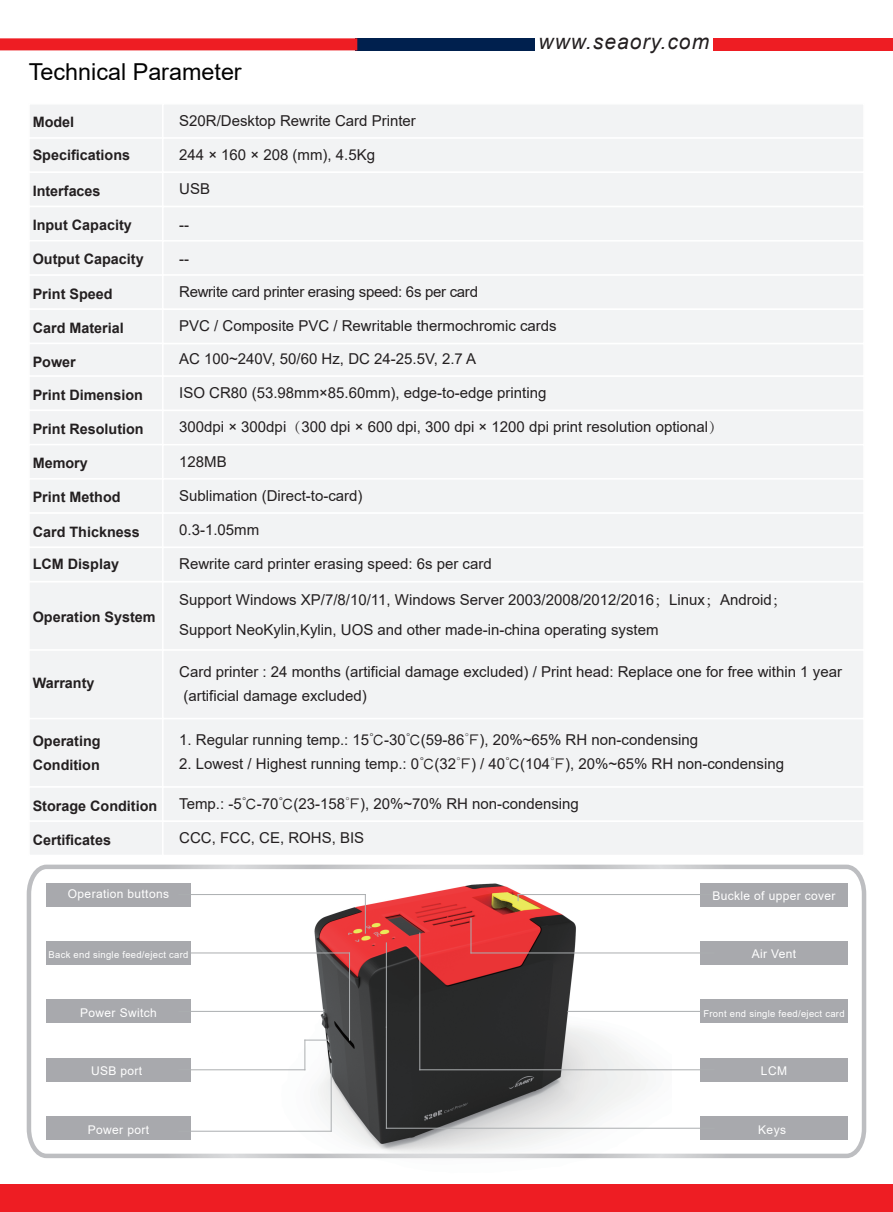
<style>
.page{position:relative;width:893px;height:1212px;background:#fff}
.page>*{position:absolute;margin:0;border:0;box-sizing:border-box;transform-origin:0 0}
.t1{font:23.4px "Arial";color:#030303}
.t2{font:italic 21px "Arial";letter-spacing:.05em;color:#231f20}
.t3{font:15px/24px "Arial";color:#231f20}
.t4{font:15px "Arial";letter-spacing:-.02em;color:#231f20}
.t5{font:700 14.4px/24px "Arial";color:#231f20}
.t6{font:12px "Arial";letter-spacing:.03em;color:#fff}
.t7{font:9.45px "Arial";letter-spacing:.03em;color:#fff}
.s1{font-family:"Adobe Song Std";font-weight:300}
.s2{font-family:"Sim Hei"}
</style>
<div class="page">
<svg style="left:26px;top:864px;width:841px;height:295px"></svg>
<div style="left:46px;top:941px;width:145px;height:23px;background:#a8a9ad"></div>
<div style="left:46px;top:1000px;width:145px;height:23px;background:#a8a9ad"></div>
<div style="left:46px;top:1058px;width:145px;height:23px;background:#a8a9ad"></div>
<div style="left:46px;top:883px;width:145px;height:23px;background:#a8a9ad"></div>
<div style="left:46px;top:1116px;width:145px;height:24px;background:#a8a9ad"></div>
<div style="left:700px;top:941px;width:148px;height:23px;background:#a8a9ad"></div>
<div style="left:700px;top:1000px;width:148px;height:23px;background:#a8a9ad"></div>
<div style="left:700px;top:1058px;width:148px;height:23px;background:#a8a9ad"></div>
<div style="left:700px;top:883px;width:148px;height:23px;background:#a8a9ad"></div>
<div style="left:700px;top:1116px;width:148px;height:24px;background:#a8a9ad"></div>
<hr style="left:518px;top:894px;width:196px;height:1px;background:#abaeb0">
<hr style="left:471px;top:952px;width:243px;height:1px;background:#abaeb0">
<hr style="left:471px;top:918px;width:1px;height:35px;background:#abaeb0">
<hr style="left:568px;top:1011px;width:146px;height:1px;background:#abaeb0">
<hr style="left:420px;top:1069px;width:294px;height:1px;background:#abaeb0">
<hr style="left:419px;top:933px;width:1px;height:137px;background:#abaeb0">
<hr style="left:386px;top:943px;width:1px;height:84px;background:#abaeb0">
<hr style="left:386px;top:1128px;width:328px;height:1px;background:#abaeb0">
<hr style="left:386px;top:1027px;width:1px;height:101px;background:#abaeb0">
<hr style="left:179px;top:894px;width:186px;height:1px;background:#abaeb0">
<hr style="left:365px;top:894px;width:1px;height:39px;background:#abaeb0">
<hr style="left:179px;top:952px;width:171px;height:1px;background:#abaeb0">
<hr style="left:349px;top:953px;width:1px;height:87px;background:#abaeb0">
<hr style="left:179px;top:1011px;width:145px;height:1px;background:#abaeb0">
<hr style="left:179px;top:1131px;width:152px;height:1px;background:#abaeb0">
<hr style="left:331px;top:1063px;width:1px;height:68px;background:#abaeb0">
<hr style="left:179px;top:1069px;width:126px;height:1px;background:#abaeb0">
<hr style="left:304px;top:1040px;width:1px;height:30px;background:#abaeb0">
<svg style="left:305px;top:1040px;width:23px;height:1px"></svg>
<div style="left:28px;top:649px;width:136px;height:70px;background:#f2f3f4;border:2px solid #fff"></div>
<div style="left:161px;top:651px;width:702px;height:66px;background:#f2f3f4"></div>
<div style="left:28px;top:717px;width:835px;height:137px;background:#f2f3f4"></div>
<div style="left:28px;top:105px;width:835px;height:546px;background:#f2f3f4"></div>
<div style="left:714px;top:38px;width:179px;height:12px;background:#ee1d23"></div>
<div style="left:356px;top:38px;width:179px;height:12px;background:#00204e"></div>
<svg style="left:0;top:38px;width:357px;height:12px;background:#ee2329"></svg>
<div style="left:0;top:1185px;width:893px;height:27px;background:#ee1d23"></div>
<h1 class="t1" style="left:29px;top:55px;width:214px">Technical Parameter</h1>
<p class="t5" style="left:33px;top:110px;width:43px">Model</p>
<p class="t5" style="left:33px;top:143px;width:99px">Specifications</p>
<p class="t3" style="left:179px;top:108px;width:238px">S20R/Desktop Rewrite Card Printer</p>
<p class="t3" style="left:179px;top:143px;width:197px">244 × 160 × 208 (mm), 4.5Kg</p>
<p class="t5" style="left:33px;top:179px;width:69px">Interfaces</p>
<p class="t5" style="left:33px;top:213px;width:101px">Input Capacity</p>
<p class="t5" style="left:33px;top:247px;width:113px">Output Capacity</p>
<p class="t3" style="left:179px;top:177px;width:32px">USB</p>
<p class="t3" style="left:179px;top:213px;width:11px">--</p>
<p class="t3" style="left:179px;top:247px;width:11px">--</p>
<h2 class="t2" style="left:538px;top:28px;width:172px">www.seaory.com</h2>
<p class="t5" style="left:33px;top:282px;width:81px">Print Speed</p>
<p class="t5" style="left:33px;top:316px;width:93px">Card Material</p>
<p class="t5" style="left:33px;top:350px;width:45px">Power</p>
<p class="t5" style="left:33px;top:383px;width:112px">Print Dimension</p>
<p class="t5" style="left:33px;top:417px;width:113px">Print Resolution</p>
<p class="t5" style="left:33px;top:451px;width:57px">Memory</p>
<p class="t5" style="left:33px;top:485px;width:89px">Print Method</p>
<p class="t5" style="left:33px;top:520px;width:109px">Card Thickness</p>
<p class="t5" style="left:33px;top:552px;width:88px">LCM Display</p>
<p class="t5" style="left:33px;top:605px;width:125px">Operation System</p>
<p class="t5" style="left:33px;top:671px;width:63px">Warranty</p>
<p class="t5" style="left:33px;top:729px;width:69px">Operating<br>Condition</p>
<p class="t5" style="left:33px;top:793px;width:126px">Storage Condition</p>
<p class="t5" style="left:33px;top:828px;width:80px">Certificates</p>
<p class="t4" style="left:179px;top:282px;width:300px">Rewrite card printer erasing speed: 6s per card</p>
<p class="t3" style="left:179px;top:314px;width:379px">PVC / Composite PVC / Rewritable thermochromic cards</p>
<p class="t3" style="left:179px;top:347px;width:299px">AC 100~240V, 50/60 Hz, DC 24-25.5V, 2.7 A</p>
<p class="t3" style="left:179px;top:381px;width:369px">ISO CR80 (53.98mm×85.60mm), edge-to-edge printing</p>
<p class="t3" style="left:179px;top:415px;width:546px">300dpi × 300dpi<span class="s1">（</span>300 dpi × 600 dpi, 300 dpi × 1200 dpi print resolution optional<span class="s1">）</span></p>
<p class="t3" style="left:179px;top:449px;width:49px">128MB</p>
<p class="t3" style="left:179px;top:483px;width:185px">Sublimation (Direct-to-card)</p>
<p class="t3" style="left:179px;top:518px;width:82px">0.3-1.05mm</p>
<p class="t3" style="left:179px;top:551px;width:314px">Rewrite card printer erasing speed: 6s per card</p>
<p class="t3" style="left:179px;top:584px;width:609px;line-height:30.9px">Support Windows XP/7/8/10/11, Windows Server 2003/2008/2012/2016<span class="s1">；</span>Linux<span class="s1">；</span>Android<span class="s1">；<br></span>Support NeoKylin,Kylin, UOS and other made-in-china operating system</p>
<p class="t3" style="left:179px;top:660px;width:664px">Card printer : 24 months (artificial damage excluded) / Print head: Replace one for free within 1 year (artificial damage excluded)</p>
<p class="t3" style="left:179px;top:727px;width:520px">1. Regular running temp.: 15<span class="s2">℃</span>-30<span class="s2">℃</span>(59-86<span class="s2">℉</span>), 20%~65% RH non-condensing</p>
<p class="t3" style="left:179px;top:751px;width:606px">2. Lowest / Highest running temp.: 0<span class="s2">℃</span>(32<span class="s2">℉</span>) / 40<span class="s2">℃</span>(104<span class="s2">℉</span>), 20%~65% RH non-condensing</p>
<p class="t3" style="left:179px;top:792px;width:401px">Temp.: -5<span class="s2">℃</span>-70<span class="s2">℃</span>(23-158<span class="s2">℉</span>), 20%~70% RH non-condensing</p>
<p class="t3" style="left:179px;top:826px;width:187px">CCC, FCC, CE, ROHS, BIS</p>
<p class="t6" style="left:68px;top:885px;width:103px">Operation buttons</p>
<p class="t6" style="left:712px;top:887px;width:125px">Buckle of upper cover</p>
<p class="t7" style="left:49px;top:949px;width:141px">Back end single feed/eject card</p>
<p class="t6" style="left:752px;top:946px;width:46px">Air Vent</p>
<p class="t6" style="left:80px;top:1004px;width:78px">Power Switch</p>
<p class="t7" style="left:703px;top:1007px;width:143px">Front end single feed/eject card</p>
<p class="t6" style="left:91px;top:1063px;width:53px">USB port</p>
<p class="t6" style="left:761px;top:1063px;width:28px">LCM</p>
<p class="t6" style="left:88px;top:1121px;width:63px">Power port</p>
<p class="t6" style="left:758px;top:1121px;width:29px">Keys</p>
</div>
